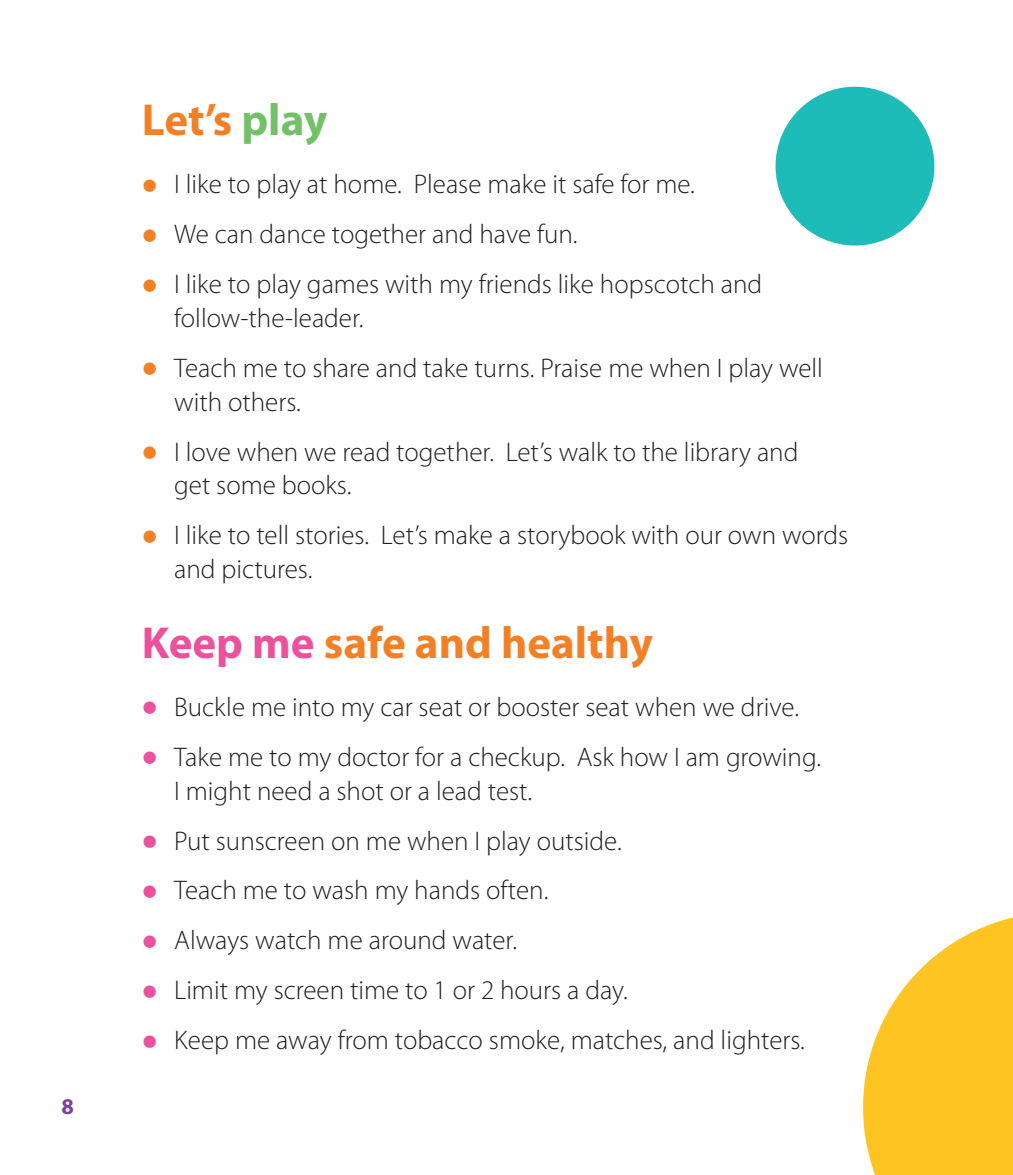
<style>
.page{position:relative;width:1013px;height:1175px;background:#fff}
.page>*{position:absolute;margin:0;border:0;box-sizing:border-box;transform-origin:0 0}
.t1{font:700 45px "Myriad Pro";color:#f48026}
.t2{font:300 27px/33.8px "Myriad Pro";color:#231f20}
.t3{font:700 22.5px "Myriad Pro";color:#7c4099}
.s1{color:#71c167}
.s2{font-weight:700;font-size:47.25px;color:#f48026}
.s3{color:#ec519e}
.s4{font-weight:700;font-size:47.25px;color:#ec519e}
</style>
<div class="page">
<div style="left:775px;top:87px;width:159px;height:158px;background:#1dbcb8;border-radius:50%"></div>
<svg style="left:863px;top:917px;width:149px;height:257px"></svg>
<p class="t3" style="left:61px;top:1091px;width:14px">8</p>
<h1 class="t1" style="left:142px;top:90px;width:187px">Let’s <span class="s1">play</span></h1>
<p class="t2" style="left:142px;top:167px;width:554px"><span class="s2">•</span> I like to play at home. Please make it safe for me.</p>
<p class="t2" style="left:142px;top:217px;width:437px"><span class="s2">•</span> We can dance together and have fun.</p>
<p class="t2" style="left:174px;top:267px;width:589px;text-indent:-32px"><span class="s2">•</span> I like to play games with my friends like hopscotch and follow-the-leader.</p>
<p class="t2" style="left:174px;top:351px;width:650px;text-indent:-32px"><span class="s2">•</span> Teach me to share and take turns. Praise me when I play well with others.</p>
<p class="t2" style="left:174px;top:434px;width:625px;text-indent:-32px"><span class="s2">•</span> I love when we read together. Let’s walk to the library and get some books.</p>
<p class="t2" style="left:174px;top:518px;width:675px;text-indent:-32px"><span class="s2">•</span> I like to tell stories. Let’s make a storybook with our own words and pictures.</p>
<h1 class="t1" style="left:142px;top:613px;width:512px"><span class="s3">Keep me</span> safe and healthy</h1>
<p class="t2" style="left:142px;top:689px;width:658px"><span class="s4">•</span> Buckle me into my car seat or booster seat when we drive.</p>
<p class="t2" style="left:174px;top:739px;width:648px;text-indent:-32px"><span class="s4">•</span> Take me to my doctor for a checkup. Ask how I am growing.<br>I might need a shot or a lead test.</p>
<p class="t2" style="left:142px;top:823px;width:481px"><span class="s4">•</span> Put sunscreen on me when I play outside.</p>
<p class="t2" style="left:142px;top:873px;width:408px"><span class="s4">•</span> Teach me to wash my hands often.</p>
<p class="t2" style="left:142px;top:923px;width:377px"><span class="s4">•</span> Always watch me around water.</p>
<p class="t2" style="left:142px;top:973px;width:487px"><span class="s4">•</span> Limit my screen time to 1 or 2 hours a day.</p>
<p class="t2" style="left:142px;top:1023px;width:664px"><span class="s4">•</span> Keep me away from tobacco smoke, matches, and lighters.</p>
</div>
